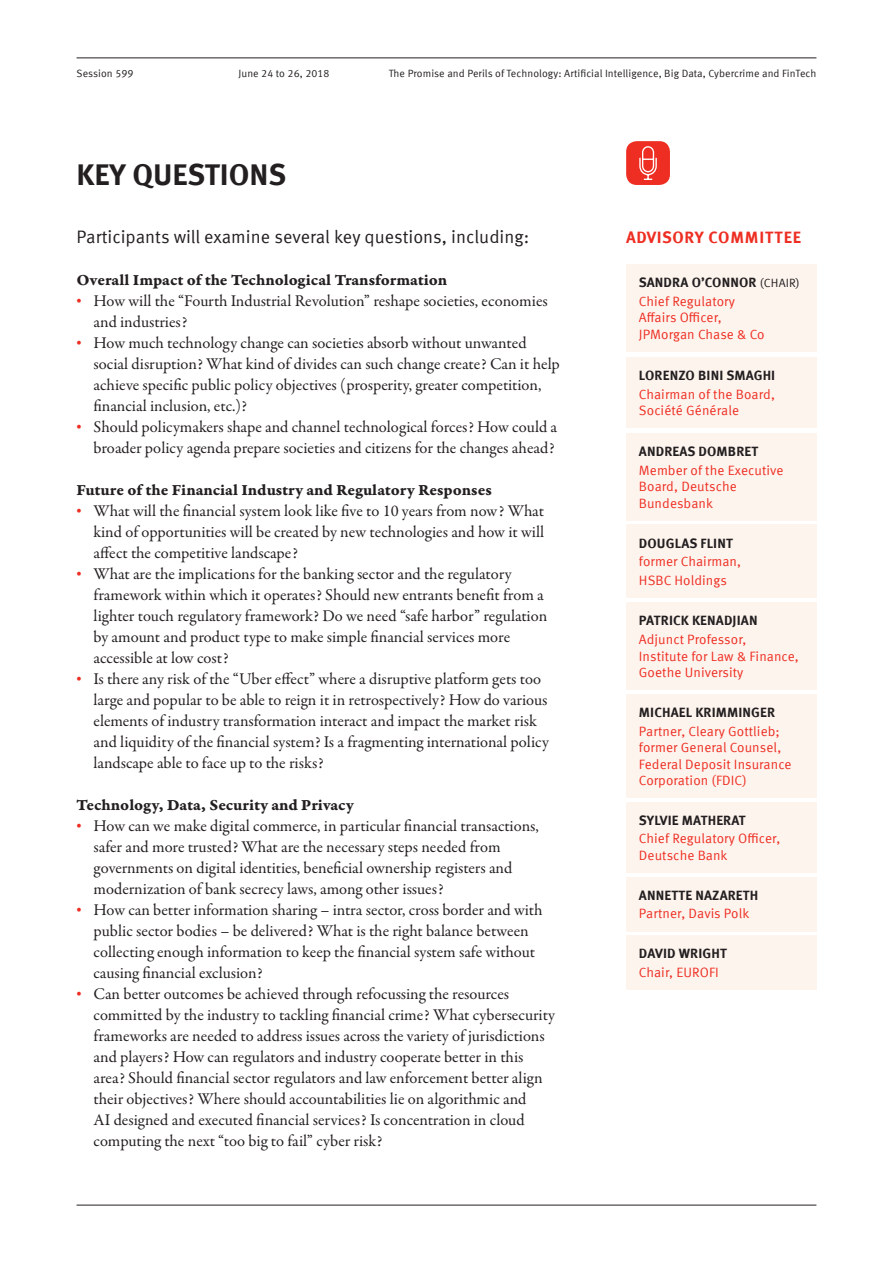
<style>
.page{position:relative;width:893px;height:1263px;background:#fff}
.page>*{position:absolute;margin:0;border:0;box-sizing:border-box;transform-origin:0 0}
.t1{font:700 30px "Meta Offc";color:#231f20}
.intro{font:18px "Meta Offc Norm";color:#231f20}
.t2{font:16.5px/21px "Garamond Premr Pro";color:#231f20}
.h2_headline_between{font:16.5px "Garamond Premr Pro Bd Capt";letter-spacing:-.005em;color:#231f20}
.intro-2{font:16.5px "Garamond Premr Pro Bd Capt";color:#231f20}
.h1_sidebar_colour{font:700 16.5px "Meta Offc";letter-spacing:.03em;color:#ee2e22}
.explaining_text_colo{font:13.5px/16.5px "Meta Offc Norm";letter-spacing:.005em;color:#ee2e22}
.h3_sidebar_chairs_na{font:700 13.5px "Meta Offc";letter-spacing:.01em;color:#231f20}
.t3{font:10.5px "Meta Offc Norm";letter-spacing:.005em;color:#231f20}
.s1{font-family:"Meta Offc Norm";font-weight:400;font-size:12px}
</style>
<div class="page">
<hr style="left:77px;top:1205px;width:739px;height:1px;background:#231f20">
<hr style="left:77px;top:58px;width:739px;height:1px;background:#231f20">
<div style="left:626px;top:141px;width:44px;height:44px;background:#ee2e22;border-radius:11px"></div>
<svg style="left:639px;top:146px;width:18px;height:34px"></svg>
<div style="left:626px;top:357px;width:190px;height:71px;background:#fdf4ee"></div>
<div style="left:626px;top:433px;width:190px;height:87px;background:#fdf4ee"></div>
<div style="left:626px;top:801px;width:190px;height:71px;background:#fdf4ee"></div>
<div style="left:626px;top:602px;width:190px;height:88px;background:#fdf4ee"></div>
<div style="left:626px;top:694px;width:190px;height:104px;background:#fdf4ee"></div>
<div style="left:626px;top:525px;width:190px;height:73px;background:#fdf4ee"></div>
<div style="left:626px;top:264px;width:190px;height:87px;background:#fdf4ee"></div>
<div style="left:626px;top:877px;width:190px;height:54px;background:#fdf4ee"></div>
<div style="left:626px;top:935px;width:190px;height:55px;background:#fdf4ee"></div>
<p class="t3" style="left:77px;top:67px;width:58px">Session 599</p>
<p class="t3" style="left:239px;top:67px;width:92px">June 24 to 26, 2018</p>
<p class="t3" style="left:389px;top:67px;width:429px">The Promise and Perils of Technology: Artificial Intelligence, Big Data, Cybercrime and FinTech</p>
<p class="t1" style="left:77px;top:157px;width:211px">KEY QUESTIONS</p>
<p class="intro" style="left:77px;top:226px;width:454px">Participants will examine several key questions, including:</p>
<p class="intro-2" style="left:77px;top:270px;width:372px">Overall Impact of the Technological Transformation</p>
<p class="t2" style="left:94px;top:291px;width:456px;text-indent:-17px"><sup>•</sup> How will the “Fourth Industrial Revolution” reshape societies, economies and industries?</p>
<p class="t2" style="left:94px;top:333px;width:468px;text-indent:-17px"><sup>•</sup> How much technology change can societies absorb without unwanted social disruption? What kind of divides can such change create? Can it help achieve specific public policy objectives (prosperity, greater competition, financial inclusion, etc.)?</p>
<p class="t2" style="left:77px;top:417px;width:482px;text-align:right"><sup>•</sup> Should policymakers shape and channel technological forces? How could a broader policy agenda prepare societies and citizens for the changes ahead?</p>
<p class="h2_headline_between" style="left:77px;top:480px;width:417px">Future of the Financial Industry and Regulatory Responses</p>
<p class="t2" style="left:94px;top:501px;width:452px;text-align:justify;text-indent:-17px"><sup>•</sup> What will the financial system look like five to 10 years from now? What kind of opportunities will be created by new technologies and how it will affect the competitive landscape?</p>
<p class="t2" style="left:94px;top:564px;width:455px;text-indent:-17px"><sup>•</sup> What are the implications for the banking sector and the regulatory framework within which it operates? Should new entrants benefit from a lighter touch regulatory framework? Do we need “safe harbor” regulation by amount and product type to make simple financial services more accessible at low cost?</p>
<p class="t2" style="left:94px;top:669px;width:457px;text-indent:-17px"><sup>•</sup> Is there any risk of the “Uber effect” where a disruptive platform gets too large and popular to be able to reign it in retrospectively? How do various elements of industry transformation interact and impact the market risk and liquidity of the financial system? Is a fragmenting international policy landscape able to face up to the risks?</p>
<p class="h2_headline_between" style="left:77px;top:795px;width:279px">Technology, Data, Security and Privacy</p>
<p class="t2" style="left:94px;top:816px;width:447px;text-indent:-17px"><sup>•</sup> How can we make digital commerce, in particular financial transactions, safer and more trusted? What are the necessary steps needed from governments on digital identities, beneficial ownership registers and modernization of bank secrecy laws, among other issues?</p>
<p class="t2" style="left:94px;top:900px;width:450px;text-indent:-17px"><sup>•</sup> How can better information sharing – intra sector, cross border and with public sector bodies – be delivered? What is the right balance between collecting enough information to keep the financial system safe without causing financial exclusion?</p>
<p class="t2" style="left:94px;top:984px;width:463px;text-indent:-17px"><sup>•</sup> Can better outcomes be achieved through refocussing the resources committed by the industry to tackling financial crime? What cybersecurity frameworks are needed to address issues across the variety of jurisdictions and players? How can regulators and industry cooperate better in this area? Should financial sector regulators and law enforcement better align their objectives? Where should accountabilities lie on algorithmic and<br>AI designed and executed financial services? Is concentration in cloud computing the next “too big to fail” cyber risk?</p>
<p class="h1_sidebar_colour" style="left:626px;top:227px;width:177px">ADVISORY COMMITTEE</p>
<p class="h3_sidebar_chairs_na" style="left:639px;top:274px;width:162px">SANDRA O’CONNOR <span class="s1">(CHAIR)</span></p>
<p class="explaining_text_colo" style="left:639px;top:293px;width:127px">Chief Regulatory<br>Affairs Officer,<br>JPMorgan Chase &amp; Co</p>
<p class="h3_sidebar_chairs_na" style="left:639px;top:367px;width:138px">LORENZO BINI SMAGHI</p>
<p class="explaining_text_colo" style="left:639px;top:386px;width:138px">Chairman of the Board,<br>Société Générale</p>
<p class="h3_sidebar_chairs_na" style="left:639px;top:443px;width:121px">ANDREAS DOMBRET</p>
<p class="explaining_text_colo" style="left:639px;top:462px;width:146px">Member of the Executive<br>Board, Deutsche<br>Bundesbank</p>
<p class="h3_sidebar_chairs_na" style="left:639px;top:535px;width:95px">DOUGLAS FLINT</p>
<p class="explaining_text_colo" style="left:639px;top:554px;width:104px">former Chairman,</p>
<p class="explaining_text_colo" style="left:639px;top:572px;width:90px">HSBC Holdings</p>
<p class="h3_sidebar_chairs_na" style="left:639px;top:613px;width:120px">PATRICK KENADJIAN</p>
<p class="explaining_text_colo" style="left:639px;top:631px;width:161px">Adjunct Professor,<br>Institute for Law &amp; Finance,<br>Goethe University</p>
<p class="h3_sidebar_chairs_na" style="left:639px;top:704px;width:138px">MICHAEL KRIMMINGER</p>
<p class="explaining_text_colo" style="left:639px;top:723px;width:154px">Partner, Cleary Gottlieb; former General Counsel,<br>Federal Deposit Insurance<br>Corporation (FDIC)</p>
<p class="h3_sidebar_chairs_na" style="left:639px;top:812px;width:108px">SYLVIE MATHERAT</p>
<p class="explaining_text_colo" style="left:639px;top:831px;width:143px">Chief Regulatory Officer,<br>Deutsche Bank</p>
<p class="h3_sidebar_chairs_na" style="left:639px;top:887px;width:121px">ANNETTE NAZARETH</p>
<p class="explaining_text_colo" style="left:639px;top:906px;width:112px">Partner, Davis Polk</p>
<p class="h3_sidebar_chairs_na" style="left:639px;top:945px;width:90px">DAVID WRIGHT</p>
<p class="explaining_text_colo" style="left:639px;top:964px;width:81px">Chair, EUROFI</p>
</div>
